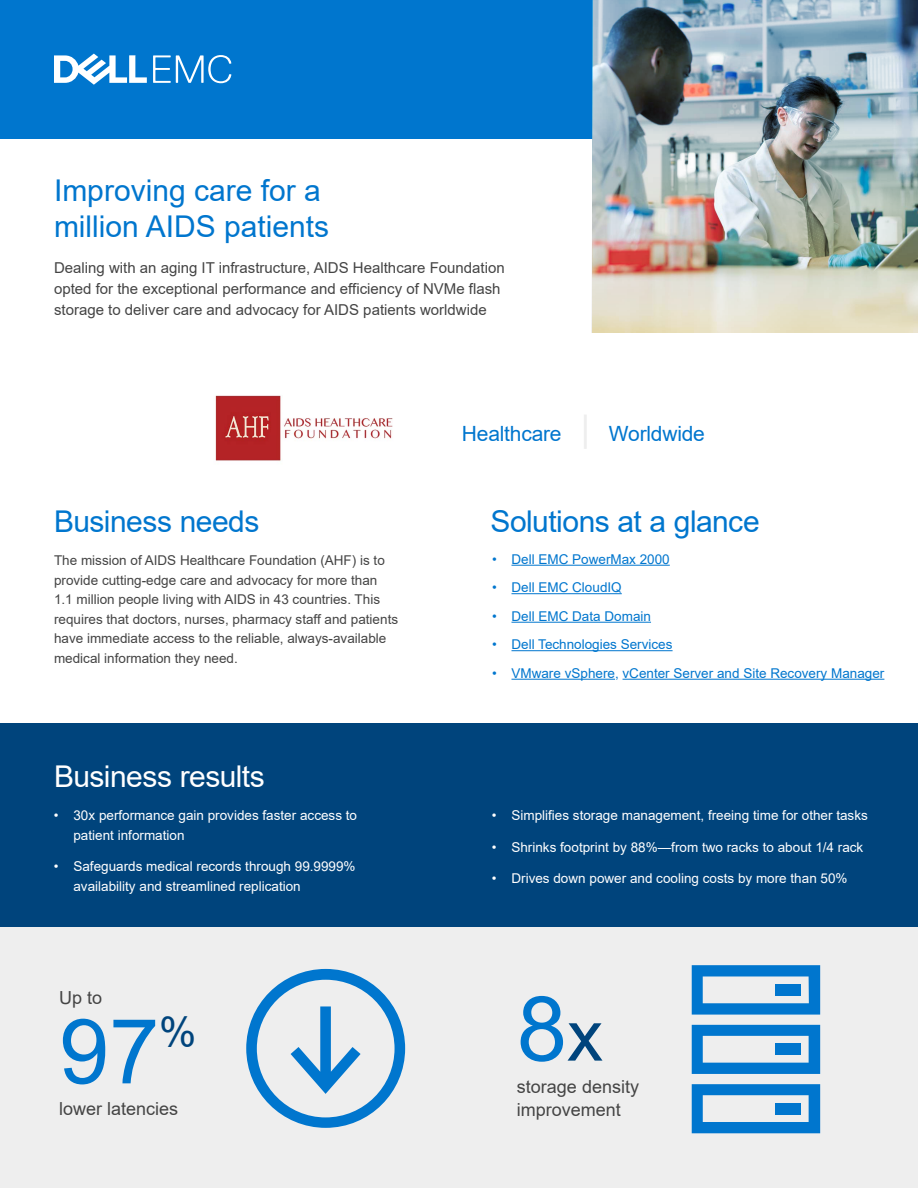
<style>
.page{position:relative;width:918px;height:1188px;background:#fff}
.page>*{position:absolute;margin:0;border:0;box-sizing:border-box;transform-origin:0 0}
.t1{font:90px "Arial";color:#0076ce}
.t2{font:30px/36px "Arial";color:#0076ce}
.t3{font:30px "Arial";letter-spacing:-.02em;color:#0076ce}
.t4{font:30px "Arial";letter-spacing:-.02em;color:#fff}
.t5{font:21px "Arial";letter-spacing:-.01em;color:#0076ce}
.t6{font:18px "Arial";color:#444}
.t7{font:15px/21px "Arial";color:#444}
.t8{font:13.5px/19.5px "Arial";color:#fff}
.t9{font:13.5px/19.5px "Arial";color:#444}
.t10{font:13.5px "Arial";color:#0076ce}
.s1{font-size:36px;color:#eee}
.s2{font-size:72px;color:#00447c}
</style>
<div class="page">
<div style="left:0;top:0;width:654px;height:138px;background:#0076ce"></div>
<div style="left:0;top:927px;width:459px;height:261px;background:#eee"></div>
<div style="left:459px;top:927px;width:459px;height:261px;background:#eee"></div>
<div style="left:0;top:723px;width:918px;height:204px;background:#00447c"></div>
<img style="left:593px;top:0;width:325px;height:333px">
<hr style="left:512px;top:565px;width:158px;height:1px;background:#0076ce">
<hr style="left:512px;top:593px;width:110px;height:1px;background:#0076ce">
<hr style="left:512px;top:622px;width:139px;height:1px;background:#0076ce">
<hr style="left:512px;top:650px;width:161px;height:1px;background:#0076ce">
<hr style="left:512px;top:679px;width:103px;height:1px;background:#0076ce">
<hr style="left:623px;top:679px;width:261px;height:1px;background:#0076ce">
<svg style="left:153px;top:55px;width:78px;height:28px"></svg>
<svg style="left:54px;top:54px;width:93px;height:31px"></svg>
<img style="left:215px;top:395px;width:178px;height:66px">
<svg style="left:246px;top:969px;width:159px;height:159px"></svg>
<svg style="left:692px;top:965px;width:128px;height:50px"></svg>
<div style="left:775px;top:984px;width:25px;height:12px;background:#0076ce"></div>
<svg style="left:692px;top:1025px;width:128px;height:49px"></svg>
<div style="left:775px;top:1044px;width:25px;height:11px;background:#0076ce"></div>
<svg style="left:692px;top:1084px;width:128px;height:49px"></svg>
<div style="left:775px;top:1103px;width:25px;height:11px;background:#0076ce"></div>
<h2 class="t2" style="left:54px;top:172px;width:277px">Improving care for a million AIDS patients</h2>
<p class="t7" style="left:54px;top:257px;width:452px">Dealing with an aging IT infrastructure, AIDS Healthcare Foundation opted for the exceptional performance and efficiency of NVMe flash storage to deliver care and advocacy for AIDS patients worldwide</p>
<h2 class="t3" style="left:54px;top:501px;width:207px">Business needs</h2>
<p class="t9" style="left:54px;top:551px;width:346px">The mission of AIDS Healthcare Foundation (AHF) is to provide cutting-edge care and advocacy for more than 1.1 million people living with AIDS in 43 countries. This requires that doctors, nurses, pharmacy staff and patients have immediate access to the reliable, always-available medical information they need.</p>
<h2 class="t4" style="left:54px;top:755px;width:212px">Business results</h2>
<p class="t8" style="left:73px;top:806px;width:285px;text-indent:-19px">• 30x performance gain provides faster access to patient information</p>
<p class="t8" style="left:73px;top:857px;width:284px;text-indent:-19px">• Safeguards medical records through 99.9999% availability and streamlined replication</p>
<h3 class="t6" style="left:59px;top:985px;width:45px">Up to</h3>
<h1 class="t1" style="left:59px;top:990px;width:139px">97<sup>%</sup></h1>
<h3 class="t5" style="left:462px;top:420px;width:244px">Healthcare <span class="s1">|</span> Worldwide</h3>
<h2 class="t3" style="left:490px;top:501px;width:271px">Solutions at a glance</h2>
<p class="t10" style="left:492px;top:550px;width:179px">• Dell EMC PowerMax 2000</p>
<p class="t10" style="left:492px;top:578px;width:131px">• Dell EMC CloudIQ</p>
<p class="t10" style="left:492px;top:607px;width:161px">• Dell EMC Data Domain</p>
<p class="t10" style="left:492px;top:635px;width:182px">• Dell Technologies Services</p>
<p class="t10" style="left:492px;top:664px;width:394px">• VMware vSphere, vCenter Server and Site Recovery Manager</p>
<p class="t8" style="left:492px;top:806px;width:377px">• Simplifies storage management, freeing time for other tasks</p>
<p class="t8" style="left:492px;top:837px;width:373px">• Shrinks footprint by 88%—from two racks to about 1/4 rack</p>
<p class="t8" style="left:492px;top:869px;width:357px">• Drives down power and cooling costs by more than 50%</p>
<h1 class="t1" style="left:517px;top:967px;width:88px">8<span class="s2">x</span></h1>
<h3 class="t6" style="left:517px;top:1074px;width:124px">storage density</h3>
<h3 class="t6" style="left:59px;top:1097px;width:121px">lower latencies</h3>
<h3 class="t6" style="left:517px;top:1098px;width:106px">improvement</h3>
</div>
